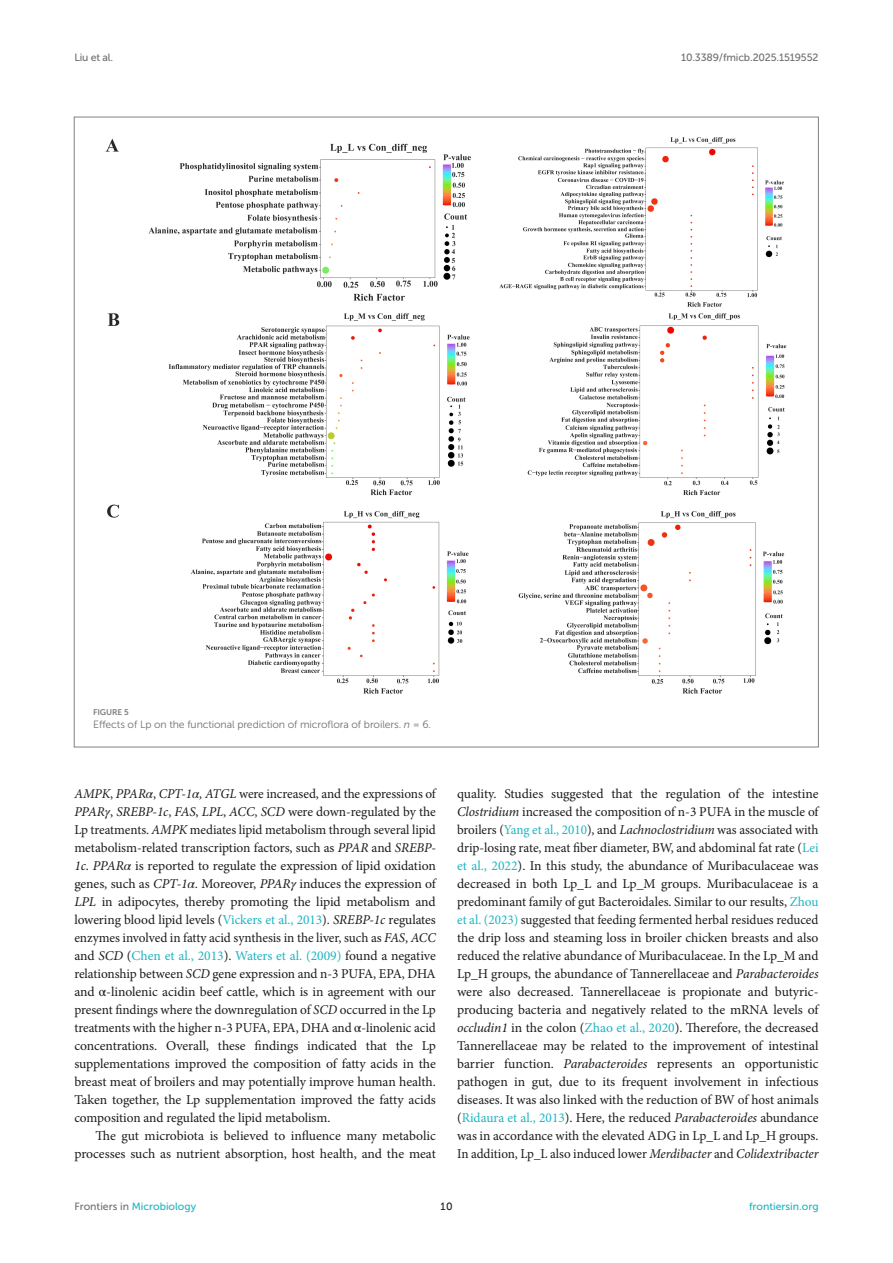
<style>
.page{position:relative;width:893px;height:1263px;background:#fff}
.page>*{position:absolute;margin:0;border:0;box-sizing:border-box;transform-origin:0 0}
.TEXT{font:13.5px/18px "Minion Pro";letter-spacing:-.005em;color:#1b1c1b;text-align:justify}
.FIG_LEG{font:10.5px "Museo Sans 300";letter-spacing:-.01em;color:#706f70}
.t1{font:10.5px "Museo Sans 500";color:#1db5c3}
.t2{font:10.5px "Museo Sans 500";letter-spacing:-.015em;color:#706f70}
.t3{font:10.5px "Museo Sans 500";color:#1b1c1b}
.FIG_HD{font:8.25px "Museo Sans 700";letter-spacing:-.01em;color:#7e7f7f}
.s1{font-style:italic}
.s2{font-family:"STIX General";font-style:italic}
.s3{color:#1db5c3}
.s4{font-family:"STIX General"}
.s5{color:#706f70}
</style>
<div class="page">
<img style="left:105px;top:137px;width:682px;height:557px">
<p class="t2" style="left:74px;top:51px;width:40px">Liu et al.</p>
<p class="t2" style="left:681px;top:51px;width:139px">10.3389/fmicb.2025.1519552</p>
<p class="FIG_HD" style="left:93px;top:707px;width:37px">FIGURE 5</p>
<p class="FIG_LEG" style="left:93px;top:719px;width:340px">Effects of Lp on the functional prediction of microflora of broilers. <span class="s1">n</span> = 6.</p>
<p class="TEXT" style="left:74px;top:785px;width:363px"><span class="s1">AMPK</span>, <span class="s1">PPAR</span><span class="s2">α</span>, <span class="s1">CPT-1</span><span class="s2">α</span><span class="s1">, ATGL</span> were increased, and the expressions of <span class="s1">PPAR</span><span class="s2">γ</span>, <span class="s1">SREBP-1c</span>, <span class="s1">FAS</span>, <span class="s1">LPL</span>, <span class="s1">ACC</span>, <span class="s1">SCD</span> were down-regulated by the Lp treatments. <span class="s1">AMPK</span> mediates lipid metabolism through several lipid metabolism-related transcription factors, such as <span class="s1">PPAR</span> and <span class="s1">SREBP-1c</span>. <span class="s1">PPAR</span><span class="s2">α</span> is reported to regulate the expression of lipid oxidation genes, such as <span class="s1">CPT-1</span><span class="s2">α</span><span class="s1">.</span> Moreover, <span class="s1">PPAR</span><span class="s2">γ</span> induces the expression of <span class="s1">LPL</span> in adipocytes, thereby promoting the lipid metabolism and lowering blood lipid levels (<span class="s3">Vickers et al., 2013</span>). <span class="s1">SREBP-1c</span> regulates enzymes involved in fatty acid synthesis in the liver, such as <span class="s1">FAS</span>, <span class="s1">ACC </span>and <span class="s1">SCD</span> (<span class="s3">Chen et al., 2013</span>). <span class="s3">Waters et al. (2009)</span> found a negative relationship between <span class="s1">SCD</span> gene expression and n-3 PUFA, EPA, DHA and <span class="s4">α</span>-linolenic acidin beef cattle, which is in agreement with our present findings where the downregulation of <span class="s1">SCD</span> occurred in the Lp treatments with the higher n-3 PUFA, EPA, DHA and <span class="s4">α</span>-linolenic acid concentrations. Overall, these findings indicated that the Lp supplementations improved the composition of fatty acids in the breast meat of broilers and may potentially improve human health.<br>Taken together, the Lp supplementation improved the fatty acids composition and regulated the lipid metabolism.</p>
<p class="TEXT" style="left:74px;top:1127px;width:363px;text-align:right">The gut microbiota is believed to influence many metabolic processes such as nutrient absorption, host health, and the meat</p>
<p class="TEXT" style="left:457px;top:785px;width:363px">quality. Studies suggested that the regulation of the intestine <span class="s1">Clostridium</span> increased the composition of n-3 PUFA in the muscle of broilers (<span class="s3">Yang et al., 2010</span>), and <span class="s1">Lachnoclostridium</span> was associated with drip-losing rate, meat fiber diameter, BW, and abdominal fat rate (<span class="s3">Lei et al., 2022</span>). In this study, the abundance of Muribaculaceae was decreased in both Lp_L and Lp_M groups. Muribaculaceae is a predominant family of gut Bacteroidales. Similar to our results, <span class="s3">Zhou et al. (2023)</span> suggested that feeding fermented herbal residues reduced the drip loss and steaming loss in broiler chicken breasts and also reduced the relative abundance of Muribaculaceae. In the Lp_M and Lp_H groups, the abundance of Tannerellaceae and <span class="s1">Parabacteroides </span>were also decreased. Tannerellaceae is propionate and butyric&shy;producing bacteria and negatively related to the mRNA levels of <span class="s1">occludin1</span> in the colon (<span class="s3">Zhao et al., 2020</span>). Therefore, the decreased Tannerellaceae may be related to the improvement of intestinal barrier function. <span class="s1">Parabacteroides</span> represents an opportunistic pathogen in gut, due to its frequent involvement in infectious diseases. It was also linked with the reduction of BW of host animals (<span class="s3">Ridaura et al., 2013</span>). Here, the reduced <span class="s1">Parabacteroides</span> abundance was in accordance with the elevated ADG in Lp_L and Lp_H groups.<br>In addition, Lp_L also induced lower <span class="s1">Merdibacter</span> and <span class="s1">Colidextribacter</span></p>
<p class="t1" style="left:74px;top:1200px;width:123px"><span class="s5">Frontiers in</span> Microbiology</p>
<p class="t3" style="left:440px;top:1200px;width:14px">10</p>
<p class="t1" style="left:749px;top:1200px;width:71px">frontiersin.org</p>
</div>
